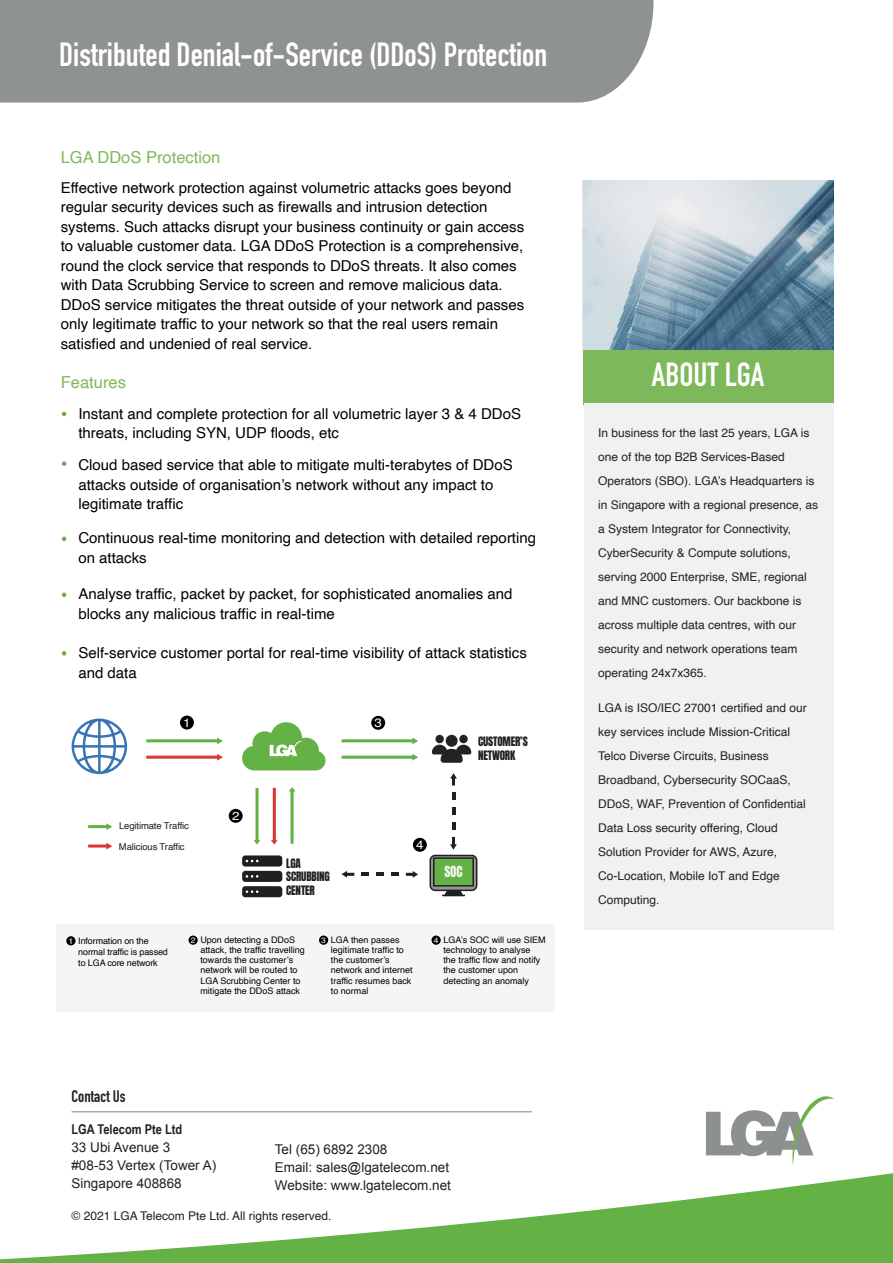
<style>
.page{position:relative;width:893px;height:1263px;background:#fff}
.page>*{position:absolute;margin:0;border:0;box-sizing:border-box;transform-origin:0 0}
.t1{font:700 33px "DIN Condensed";color:#fff}
.t2{font:16.5px "Helvetica";color:rgb(111 176 72/.9)}
.t3{font:700 16.5px "DIN Condensed";color:#231f20}
.t4{font:15px/19.5px "Helvetica";color:#000}
.t5{font:13.5px/18px "Arial";color:#231f20}
.t6{font:700 13.5px "Arial Narrow";color:#231f20}
.t7{font:13.05px "Anton";color:rgb(255 255 255/.9)}
.t8{font:12.15px "Helvetica";color:#fff;scale:1.09 1}
.t9{font:12px/24px "Helvetica";color:#231f20}
.t10{font:11.55px "Helvetica";color:#fff;scale:1.15 1}
.t11{font:11.1px/13.4px "Anton";letter-spacing:-.015em;color:#221f20}
.t12{font:9.45px/20.2px "Helvetica";letter-spacing:-.015em;color:#221f20}
.t13{font:9px/10.2px "Helvetica";color:#000}
.t14{font:8.1px "Helvetica";color:#fff;scale:1.09 1}
.t15{font:7.8px "Helvetica";color:#fff;scale:1.09 1}
</style>
<div class="page">
<div style="left:0;top:0;width:653px;height:103px;background:#8f9293"></div>
<svg style="left:0;top:1173px;width:893px;height:90px"></svg>
<hr style="left:72px;top:1111px;width:460px;height:1px;background:#808184">
<svg style="left:706px;top:1096px;width:128px;height:69px"></svg>
<div style="left:583px;top:349px;width:250px;height:55px;background:#7db85a"></div>
<div style="left:584px;top:404px;width:249px;height:526px;background:#f1f1f1"></div>
<svg style="left:584px;top:180px;width:249px;height:169px;background:#9bb2c0"></svg>
<svg style="left:62px;top:412px;width:4px;height:4px"></svg>
<svg style="left:62px;top:461px;width:4px;height:5px"></svg>
<svg style="left:62px;top:537px;width:4px;height:4px"></svg>
<svg style="left:62px;top:592px;width:4px;height:5px"></svg>
<svg style="left:62px;top:651px;width:4px;height:5px"></svg>
<svg style="left:72px;top:719px;width:55px;height:55px"></svg>
<div style="left:242px;top:871px;width:40px;height:11px;background:#221f20;border-radius:3px"></div>
<div style="left:242px;top:886px;width:40px;height:11px;background:#221f20;border-radius:3px"></div>
<div style="left:242px;top:855px;width:40px;height:11px;background:#221f20;border-radius:3px"></div>
<svg style="left:246px;top:860px;width:12px;height:2px"></svg>
<svg style="left:246px;top:890px;width:12px;height:3px"></svg>
<svg style="left:246px;top:875px;width:12px;height:3px"></svg>
<svg style="left:242px;top:722px;width:83px;height:48px"></svg>
<div style="left:446px;top:735px;width:12px;height:12px;background:#232323;border-radius:50%"></div>
<div style="left:435px;top:735px;width:9px;height:8px;background:#232323;border-radius:50%"></div>
<div style="left:459px;top:735px;width:9px;height:8px;background:#232323;border-radius:50%"></div>
<svg style="left:432px;top:745px;width:39px;height:18px"></svg>
<svg style="left:430px;top:855px;width:47px;height:35px"></svg>
<div style="left:429px;top:855px;width:48px;height:36px;border:2px solid #221f20;border-radius:5px"></div>
<div style="left:433px;top:857px;width:41px;height:29px;background:#64b145;border:2px solid #221f20"></div>
<svg style="left:442px;top:885px;width:23px;height:12px"></svg>
<div style="left:180px;top:716px;width:14px;height:13px;background:#000;border-radius:50%"></div>
<div style="left:57px;top:924px;width:498px;height:87px;background:#f5f5f6"></div>
<div style="left:66px;top:936px;width:10px;height:9px;background:#000;border-radius:50%"></div>
<svg style="left:188px;top:935px;width:10px;height:10px"></svg>
<div style="left:319px;top:935px;width:9px;height:10px;background:#000;border-radius:50%"></div>
<svg style="left:431px;top:935px;width:10px;height:10px"></svg>
<svg style="left:146px;top:737px;width:77px;height:7px"></svg>
<svg style="left:146px;top:754px;width:77px;height:7px"></svg>
<svg style="left:342px;top:737px;width:76px;height:7px"></svg>
<svg style="left:342px;top:754px;width:76px;height:7px"></svg>
<svg style="left:289px;top:787px;width:7px;height:57px"></svg>
<svg style="left:271px;top:788px;width:7px;height:56px"></svg>
<svg style="left:342px;top:871px;width:12px;height:7px"></svg>
<svg style="left:362px;top:873px;width:7px;height:3px"></svg>
<svg style="left:376px;top:873px;width:8px;height:3px"></svg>
<svg style="left:391px;top:873px;width:7px;height:3px"></svg>
<svg style="left:406px;top:871px;width:12px;height:7px"></svg>
<svg style="left:450px;top:837px;width:7px;height:13px"></svg>
<svg style="left:452px;top:822px;width:3px;height:7px"></svg>
<svg style="left:452px;top:807px;width:3px;height:8px"></svg>
<svg style="left:452px;top:793px;width:3px;height:7px"></svg>
<svg style="left:450px;top:773px;width:7px;height:12px"></svg>
<svg style="left:88px;top:823px;width:24px;height:7px"></svg>
<svg style="left:88px;top:843px;width:24px;height:6px"></svg>
<svg style="left:254px;top:788px;width:6px;height:56px"></svg>
<div style="left:371px;top:716px;width:14px;height:14px;background:#000;border-radius:50%"></div>
<div style="left:229px;top:809px;width:14px;height:14px;background:#000;border-radius:50%"></div>
<div style="left:413px;top:838px;width:14px;height:14px;background:#000;border-radius:50%"></div>
<h1 class="t1" style="left:59px;top:33px;width:490px">Distributed Denial-of-Service (DDoS) Protection</h1>
<p class="t2" style="left:61px;top:145px;width:161px">LGA DDoS Protection</p>
<p class="t4" style="left:61px;top:178px;width:465px">Effective network protection against volumetric attacks goes beyond regular security devices such as firewalls and intrusion detection systems. Such attacks disrupt your business continuity or gain access to valuable customer data. LGA DDoS Protection is a comprehensive, round the clock service that responds to DDoS threats. It also comes with Data Scrubbing Service to screen and remove malicious data.<br>DDoS service mitigates the threat outside of your network and passes only legitimate traffic to your network so that the real users remain satisfied and undenied of real service.</p>
<p class="t2" style="left:61px;top:369px;width:67px">Features</p>
<p class="t4" style="left:78px;top:404px;width:444px">Instant and complete protection for all volumetric layer 3 &amp; 4 DDoS threats, including SYN, UDP floods, etc</p>
<p class="t4" style="left:78px;top:455px;width:436px">Cloud based service that able to mitigate multi-terabytes of DDoS attacks outside of organisation’s network without any impact to legitimate traffic</p>
<p class="t4" style="left:78px;top:529px;width:459px">Continuous real-time monitoring and detection with detailed reporting on attacks</p>
<p class="t4" style="left:78px;top:585px;width:436px">Analyse traffic, packet by packet, for sophisticated anomalies and blocks any malicious traffic in real-time</p>
<p class="t4" style="left:78px;top:643px;width:450px">Self-service customer portal for real-time visibility of attack statistics and data</p>
<p class="t8" style="left:183px;top:713px;width:8px">1</p>
<p class="t12" style="left:119px;top:816px;width:72px">Legitimate Traffic<br>Malicious Traffic</p>
<p class="t10" style="left:232px;top:806px;width:8px">2</p>
<p class="t11" style="left:286px;top:857px;width:45px">LGA<br>SCRUBBING<br>CENTER</p>
<p class="t8" style="left:374px;top:713px;width:8px">3</p>
<p class="t11" style="left:478px;top:736px;width:51px">CUSTOMER’S<br>NETWORK</p>
<p class="t8" style="left:416px;top:835px;width:8px">4</p>
<p class="t7" style="left:444px;top:865px;width:20px">SOC</p>
<p class="t15" style="left:321px;top:934px;width:6px">3</p>
<p class="t13" style="left:443px;top:935px;width:104px">LGA’s SOC will use SIEM technology to analyse<br>the traffic flow and notify the customer upon detecting an anomaly</p>
<p class="t14" style="left:68px;top:934px;width:6px">1</p>
<p class="t13" style="left:200px;top:935px;width:106px">Upon detecting a DDoS attack, the traffic travelling towards the customer’s network will be routed to<br>LGA Scrubbing Center to mitigate the DDoS attack</p>
<p class="t15" style="left:191px;top:934px;width:6px">2</p>
<p class="t13" style="left:331px;top:935px;width:83px">LGA then passes legitimate traffic to the customer’s network and internet traffic resumes back to normal</p>
<p class="t13" style="left:78px;top:935px;width:91px;line-height:10.9px">Information on the normal traffic is passed to LGA core network</p>
<p class="t15" style="left:434px;top:934px;width:6px">4</p>
<p class="t3" style="left:72px;top:1085px;width:56px">Contact Us</p>
<p class="t6" style="left:71px;top:1119px;width:112px">LGA Telecom Pte Ltd</p>
<p class="t5" style="left:71px;top:1138px;width:146px">33 Ubi Avenue 3<br>#08-53 Vertex (Tower A)<br>Singapore 408868</p>
<p class="t5" style="left:275px;top:1140px;width:178px">Tel (65) 6892 2308<br>Email: sales@lgatelecom.net<br>Website: www.lgatelecom.net</p>
<p class="t9" style="left:71px;top:1204px;width:262px">© 2021 LGA Telecom Pte Ltd. All rights reserved.</p>
<h1 class="t1" style="left:652px;top:352px;width:114px">ABOUT LGA</h1>
<p class="t9" style="left:598px;top:421px;width:222px">In business for the last 25 years, LGA is one of the top B2B Services-Based Operators (SBO). LGA’s Headquarters is in Singapore with a regional presence, as a System Integrator for Connectivity, CyberSecurity &amp; Compute solutions, serving 2000 Enterprise, SME, regional and MNC customers. Our backbone is across multiple data centres, with our security and network operations team operating 24x7x365.</p>
<p class="t9" style="left:598px;top:696px;width:210px">LGA is ISO/IEC 27001 certified and our key services include Mission-Critical Telco Diverse Circuits, Business Broadband, Cybersecurity SOCaaS, DDoS, WAF, Prevention of Confidential Data Loss security offering, Cloud Solution Provider for AWS, Azure, Co-Location, Mobile IoT and Edge Computing.</p>
</div>
